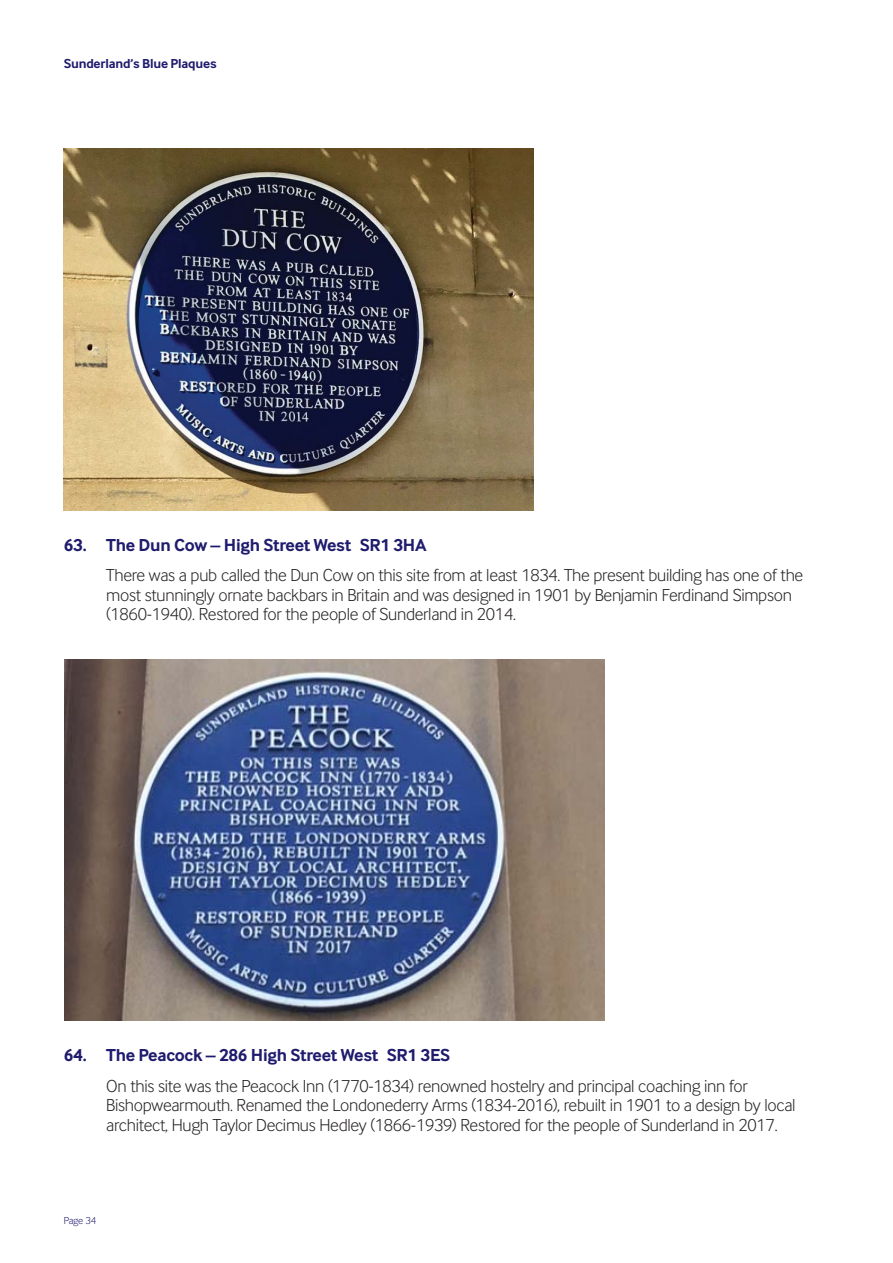
<style>
.page{position:relative;width:893px;height:1263px;background:#fff}
.page>*{position:absolute;margin:0;border:0;box-sizing:border-box;transform-origin:0 0}
.t1{font:18px/19.5px "Inter Face Da Ma Lt";letter-spacing:-.015em;color:#231f20}
.t2{font:700 18px "Inter Face Da Ma";letter-spacing:-.015em;color:#1f1b6d}
.t3{font:700 13.5px "Inter Face Da Ma";letter-spacing:-.015em;color:#1f1b6d}
.t4{font:10.5px "Inter Face Da Ma Lt";letter-spacing:-.015em;color:#1f1b6d}
</style>
<div class="page">
<img style="left:64px;top:149px;width:470px;height:361px">
<img style="left:65px;top:659px;width:540px;height:362px">
<p class="t3" style="left:64px;top:59px;width:154px">Sunderland’s Blue Plaques</p>
<p class="t2" style="left:64px;top:539px;width:364px">63. The Dun Cow – High Street West SR1 3HA</p>
<p class="t1" style="left:106px;top:567px;width:698px">There was a pub called the Dun Cow on this site from at least 1834. The present building has one of the most stunningly ornate backbars in Britain and was designed in 1901 by Benjamin Ferdinand Simpson (1860-1940). Restored for the people of Sunderland in 2014.</p>
<p class="t2" style="left:64px;top:1049px;width:388px">64. The Peacock – 286 High Street West SR1 3ES</p>
<p class="t1" style="left:106px;top:1078px;width:691px">On this site was the Peacock Inn (1770-1834) renowned hostelry and principal coaching inn for<br>Bishopwearmouth. Renamed the Londonederry Arms (1834-2016), rebuilt in 1901 to a design by local architect, Hugh Taylor Decimus Hedley (1866-1939) Restored for the people of Sunderland in 2017.</p>
<p class="t4" style="left:64px;top:1216px;width:34px">Page 34</p>
</div>
